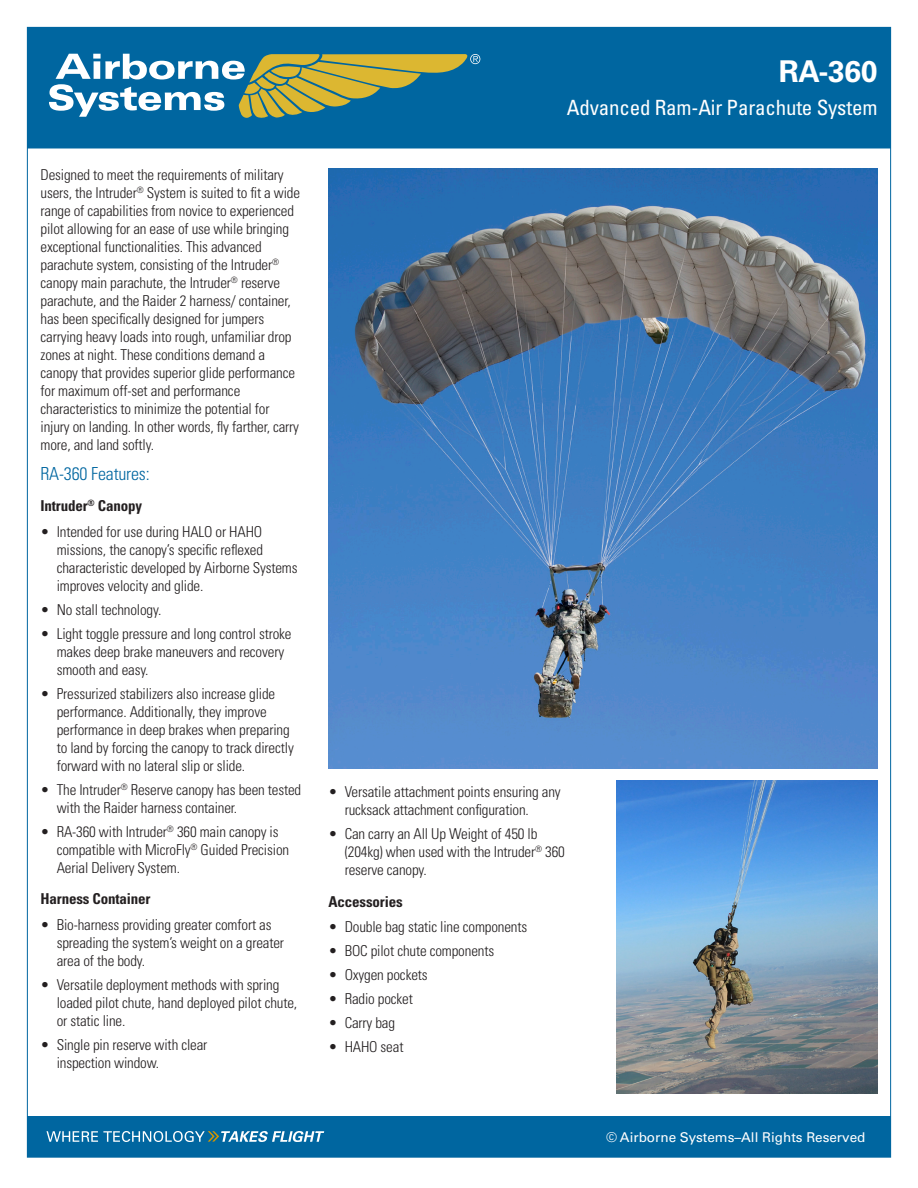
<style>
.page{position:relative;width:918px;height:1188px;background:#fff}
.page>*{position:absolute;margin:0;border:0;box-sizing:border-box;transform-origin:0 0}
.HEADLINE{font:700 30px "Univers LT Std";color:#fff}
._2ND_DECK_HEADLINE{font:condensed 21px "Univers LT Std";letter-spacing:-.01em;color:#fff}
.SUBHEAD_A{font:300 condensed 18px "Univers LT Std";letter-spacing:-.01em;color:#0066a0}
.BODY_TEXT{font:300 condensed 15px/18px "Univers LT Std";letter-spacing:-.01em;color:#231f20}
.SUBHEAD_B{font:700 condensed 15px "Univers LT Std";letter-spacing:-.01em;color:#231f20}
.t1{font:13.5px "Univers LT Std";color:#fff}
</style>
<div class="page">
<div style="left:27px;top:27px;width:864px;height:121px;background:#0066a0"></div>
<div style="left:27px;top:1117px;width:864px;height:40px;background:#0066a0"></div>
<svg style="left:49px;top:54px;width:431px;height:64px"></svg>
<svg style="left:46px;top:1131px;width:278px;height:11px"></svg>
<img style="left:328px;top:169px;width:550px;height:599px">
<img style="left:616px;top:781px;width:262px;height:313px">
<p class="BODY_TEXT" style="left:40px;top:165px;width:261px">Designed to meet the requirements of military users, the Intruder<sup>®</sup> System is suited to fit a wide range of capabilities from novice to experienced pilot allowing for an ease of use while bringing exceptional functionalities. This advanced parachute system, consisting of the Intruder<sup>® </sup>canopy main parachute, the Intruder<sup>®</sup> reserve parachute, and the Raider 2 harness/ container, has been specifically designed for jumpers carrying heavy loads into rough, unfamiliar drop zones at night. These conditions demand a canopy that provides superior glide performance for maximum off-set and performance characteristics to minimize the potential for injury on landing. In other words, fly farther, carry more, and land softly.</p>
<p class="SUBHEAD_A" style="left:40px;top:462px;width:111px">RA-360 Features:</p>
<p class="SUBHEAD_B" style="left:40px;top:497px;width:103px">Intruder<sup>®</sup> Canopy</p>
<p class="BODY_TEXT" style="left:57px;top:522px;width:242px;text-indent:-16px">• Intended for use during HALO or HAHO missions, the canopy’s specific reflexed characteristic developed by Airborne Systems improves velocity and glide.</p>
<p class="BODY_TEXT" style="left:40px;top:600px;width:122px">• No stall technology.</p>
<p class="BODY_TEXT" style="left:57px;top:624px;width:236px;text-indent:-16px">• Light toggle pressure and long control stroke makes deep brake maneuvers and recovery smooth and easy.</p>
<p class="BODY_TEXT" style="left:57px;top:684px;width:239px;text-indent:-16px">• Pressurized stabilizers also increase glide performance. Additionally, they improve performance in deep brakes when preparing to land by forcing the canopy to track directly forward with no lateral slip or slide.</p>
<p class="BODY_TEXT" style="left:57px;top:780px;width:246px;text-indent:-16px">• The Intruder<sup>®</sup> Reserve canopy has been tested with the Raider harness container.</p>
<p class="BODY_TEXT" style="left:57px;top:822px;width:234px;text-indent:-16px">• RA-360 with Intruder<sup>®</sup> 360 main canopy is compatible with MicroFly<sup>®</sup> Guided Precision<br>Aerial Delivery System.</p>
<p class="SUBHEAD_B" style="left:40px;top:890px;width:112px">Harness Container</p>
<p class="BODY_TEXT" style="left:57px;top:915px;width:229px;text-indent:-16px">• Bio-harness providing greater comfort as spreading the system’s weight on a greater area of the body.</p>
<p class="BODY_TEXT" style="left:57px;top:975px;width:242px;text-indent:-16px">• Versatile deployment methods with spring loaded pilot chute, hand deployed pilot chute, or static line.</p>
<p class="BODY_TEXT" style="left:57px;top:1035px;width:152px;text-indent:-16px">• Single pin reserve with clear inspection window.</p>
<p class="HEADLINE" style="left:779px;top:54px;width:100px">RA-360</p>
<p class="_2ND_DECK_HEADLINE" style="left:567px;top:95px;width:312px">Advanced Ram-Air Parachute System</p>
<p class="BODY_TEXT" style="left:345px;top:783px;width:217px;text-indent:-16px">• Versatile attachment points ensuring any rucksack attachment configuration.</p>
<p class="BODY_TEXT" style="left:345px;top:825px;width:222px;text-indent:-16px">• Can carry an All Up Weight of 450 lb (204kg) when used with the Intruder<sup>®</sup> 360 reserve canopy.</p>
<p class="SUBHEAD_B" style="left:328px;top:892px;width:76px">Accessories</p>
<p class="BODY_TEXT" style="left:328px;top:918px;width:200px">• Double bag static line components</p>
<p class="BODY_TEXT" style="left:328px;top:942px;width:167px">• BOC pilot chute components</p>
<p class="BODY_TEXT" style="left:328px;top:966px;width:101px">• Oxygen pockets</p>
<p class="BODY_TEXT" style="left:328px;top:990px;width:86px">• Radio pocket</p>
<p class="BODY_TEXT" style="left:328px;top:1014px;width:68px">• Carry bag</p>
<p class="BODY_TEXT" style="left:328px;top:1038px;width:77px">• HAHO seat</p>
<p class="t1" style="left:606px;top:1129px;width:261px">© Airborne Systems–All Rights Reserved</p>
</div>
